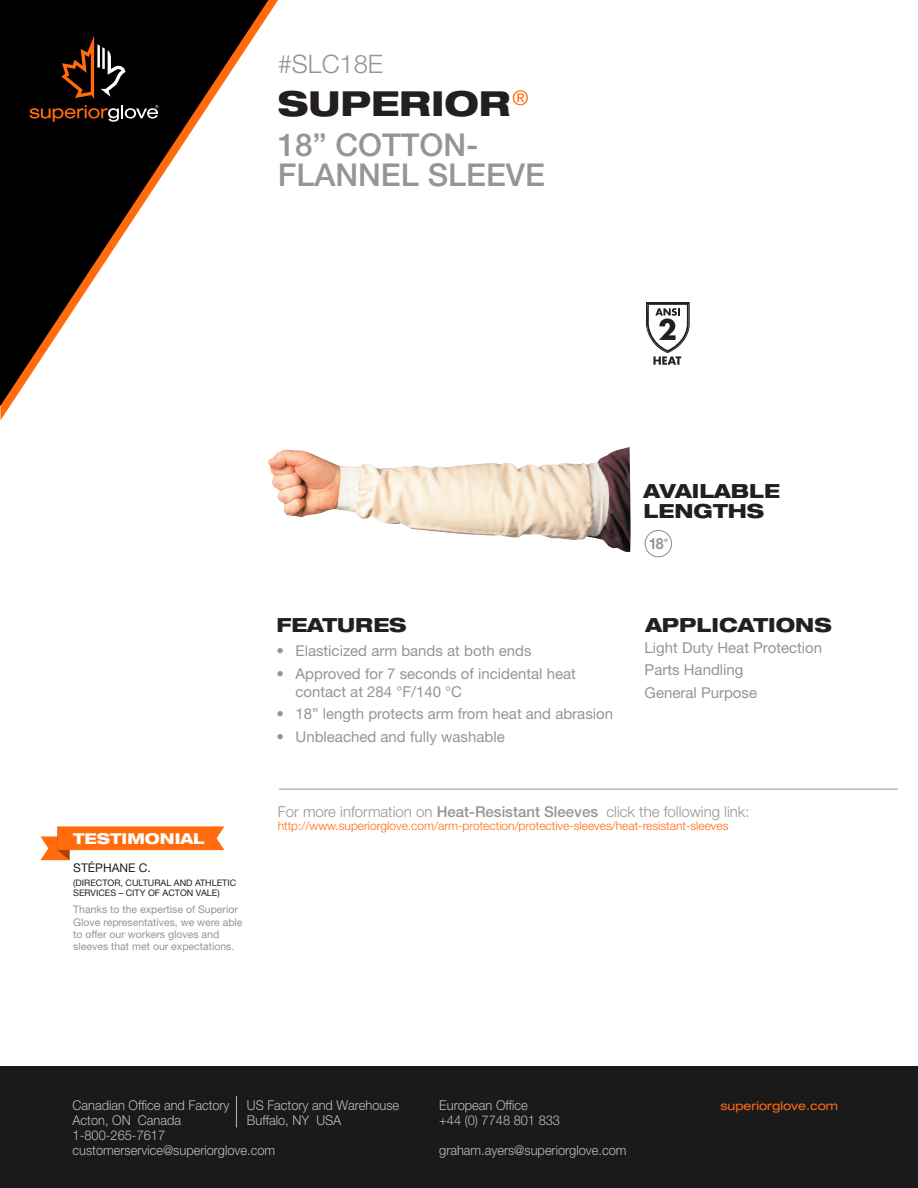
<style>
.page{position:relative;width:918px;height:1188px;background:#fff}
.page>*{position:absolute;margin:0;border:0;box-sizing:border-box;transform-origin:0 0}
.t1{font:800 expanded 34.5px "Helvetica Neue LT Std";color:#231f20}
.t2{font:500 31.5px/30px "Helvetica Neue LT Std";color:#939598}
.t3{font:300 25.5px "Helvetica Neue LT Std";color:#939598}
.t4{font:800 expanded 19.5px/19.5px "Helvetica Neue LT Std";color:#231f20}
.t5{font:700 15.45px "Helvetica Neue LT Std";color:#939598;scale:.92 1}
.t6{font:15px/22.5px "Helvetica Neue LT Std";color:#939598}
.t7{font:300 15px "Helvetica Neue LT Std";color:#939598}
.t8{font:800 expanded 15px "Helvetica Neue LT Std";color:#fff}
.t9{font:300 13.5px/15px "Helvetica Neue LT Std";color:#bcbec0;scale:.95 1}
.t10{font:300 12px "Helvetica Neue LT Std";color:#ff6b0d}
.t11{font:expanded 12px "Helvetica Neue LT Std";color:#ff6b0d}
.t12{font:12px "Helvetica Neue LT Std";color:#231f20}
.t13{font:10.5px/12.5px "Helvetica Neue LT Std";color:#939598}
.t14{font:9px/10.5px "Helvetica Neue LT Std";color:#231f20}
.s1{font-weight:500}
</style>
<div class="page">
<svg style="left:0;top:0;width:268px;height:406px"></svg>
<svg style="left:61px;top:36px;width:65px;height:63px;background:#382317"></svg>
<svg style="left:29px;top:105px;width:129px;height:17px;background:#442d1e"></svg>
<div style="left:0;top:1067px;width:918px;height:121px;background:#1a1a1a"></div>
<hr style="left:236px;top:1096px;width:1px;height:31px;background:#bcbec0">
<hr style="left:279px;top:789px;width:619px;height:1px;background:#939598">
<svg style="left:40px;top:826px;width:184px;height:34px"></svg>
<svg style="left:646px;top:302px;width:44px;height:63px"></svg>
<div style="left:645px;top:530px;width:27px;height:27px;border:1px solid #939598;border-radius:50%"></div>
<img style="left:268px;top:447px;width:363px;height:105px">
<h3 class="t3" style="left:278px;top:49px;width:107px">#SLC18E</h3>
<h1 class="t1" style="left:278px;top:82px;width:252px">SUPERIOR<sup>®</sup></h1>
<h2 class="t2" style="left:278px;top:130px;width:269px">18” COTTON-<br>FLANNEL SLEEVE</h2>
<h3 class="t4" style="left:644px;top:481px;width:138px">AVAILABLE<br>LENGTHS</h3>
<p class="t5" style="left:649px;top:534px;width:23px">18<sup>"</sup></p>
<p class="t8" style="left:73px;top:829px;width:133px">TESTIMONIAL</p>
<p class="t12" style="left:73px;top:861px;width:79px">STÉPHANE C.</p>
<p class="t14" style="left:73px;top:877px;width:165px">(DIRECTOR, CULTURAL AND ATHLETIC<br>SERVICES – CITY OF ACTON VALE)</p>
<p class="t13" style="left:73px;top:903px;width:171px">Thanks to the expertise of Superior Glove representatives, we were able to offer our workers gloves and sleeves that met our expectations.</p>
<h3 class="t4" style="left:277px;top:614px;width:132px">FEATURES</h3>
<h3 class="t4" style="left:645px;top:614px;width:188px">APPLICATIONS</h3>
<p class="t6" style="left:277px;top:639px;width:257px">• Elasticized arm bands at both ends</p>
<p class="t6" style="left:296px;top:664px;width:282px;line-height:18px;text-indent:-19px">• Approved for 7 seconds of incidental heat contact at 284 °F/140 °C</p>
<p class="t6" style="left:277px;top:702px;width:338px">• 18” length protects arm from heat and abrasion</p>
<p class="t6" style="left:277px;top:725px;width:230px">• Unbleached and fully washable</p>
<p class="t6" style="left:645px;top:636px;width:179px">Light Duty Heat Protection<br>Parts Handling<br>General Purpose</p>
<p class="t7" style="left:278px;top:802px;width:473px">For more information on <span class="s1">Heat-Resistant Sleeves</span> click the following link:</p>
<p class="t10" style="left:278px;top:819px;width:452px">http://www.superiorglove.com/arm-protection/protective-sleeves/heat-resistant-sleeves</p>
<p class="t9" style="left:73px;top:1098px;width:167px">Canadian Office and Factory</p>
<p class="t9" style="left:247px;top:1098px;width:162px">US Factory and Warehouse</p>
<p class="t9" style="left:73px;top:1113px;width:116px">Acton, ON Canada</p>
<p class="t9" style="left:247px;top:1113px;width:101px">Buffalo, NY USA</p>
<p class="t9" style="left:73px;top:1128px;width:215px">1-800-265-7617 customerservice@superiorglove.com</p>
<p class="t9" style="left:439px;top:1098px;width:129px">European Office<br>+44 (0) 7748 801 833</p>
<p class="t9" style="left:439px;top:1143px;width:199px">graham.ayers@superiorglove.com</p>
<p class="t11" style="left:720px;top:1099px;width:119px">superiorglove.com</p>
</div>
